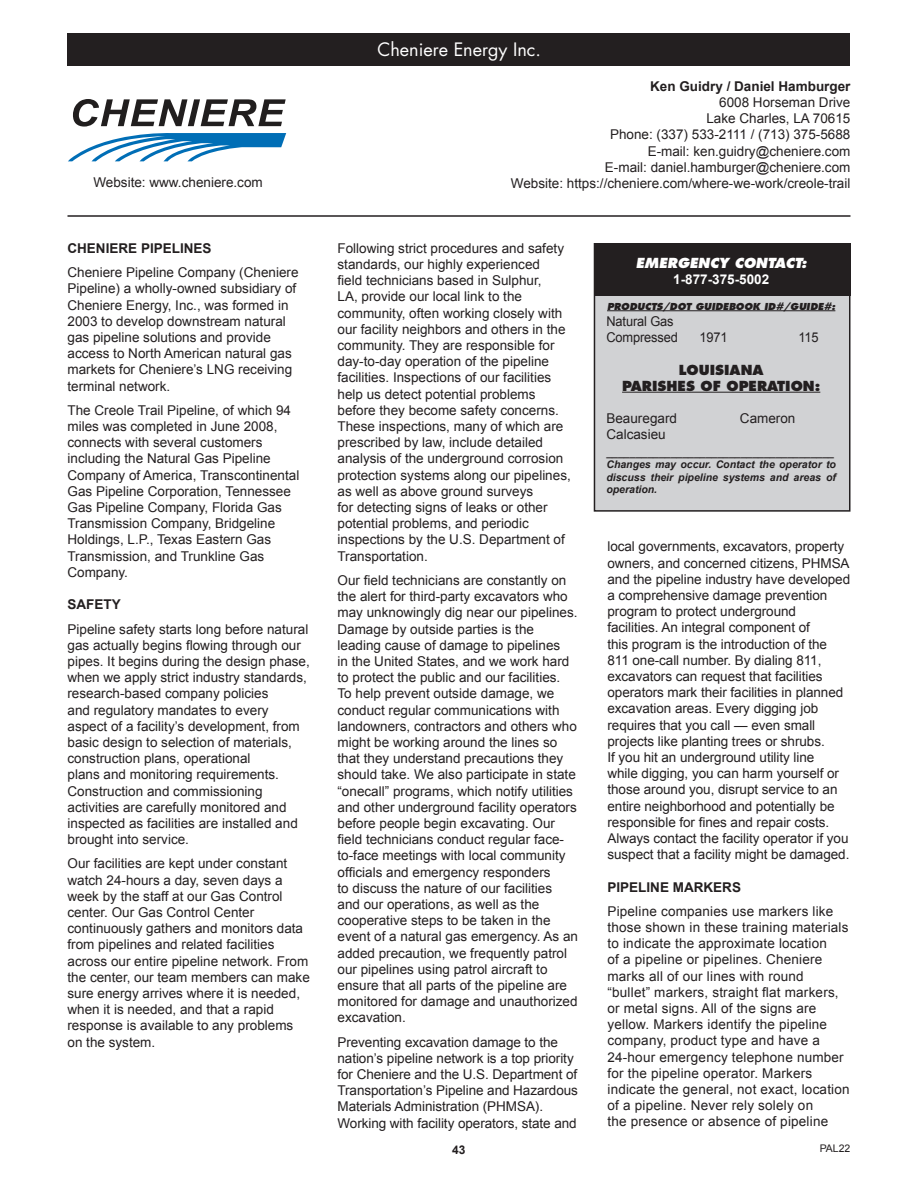
<style>
.page{position:relative;width:918px;height:1188px;background:#fff}
.page>*{position:absolute;margin:0;border:0;box-sizing:border-box;transform-origin:0 0}
.t1{font:18px "Futura";color:#fff}
.t2{font:13.5px/16.2px "Arial";color:#231f20}
.t3{font:700 13.5px "Arial";color:#231f20}
.t4{font:800 13.5px "Futura";color:#231f20}
.t5{font:13.5px "Arial";color:#231f20;scale:.95 1}
.t6{font:italic 800 13.5px "Futura";color:#fff}
.t7{font:700 13.5px "Arial";color:#fff}
.t8{font:700 12px "Arial";color:#231f20}
.t9{font:italic 700 10.5px/12.6px "Arial";color:#231f20;text-align:justify}
.t10{font:10.5px "Arial";color:#231f20}
.t11{font:italic 800 9.3px "Futura";color:#231f20}
</style>
<div class="page">
<hr style="left:68px;top:215px;width:782px;height:2px;background:#231f20">
<div style="left:594px;top:244px;width:256px;height:267px;background:#d1d2d4"></div>
<div style="left:594px;top:243px;width:256px;height:269px;border:2px solid #231f20"></div>
<div style="left:594px;top:244px;width:256px;height:52px;background:#231f20"></div>
<hr style="left:607px;top:311px;width:228px;height:1px;background:#231f20">
<hr style="left:622px;top:392px;width:198px;height:1px;background:#231f20">
<div style="left:68px;top:34px;width:782px;height:32px;background:#231f20"></div>
<svg style="left:68px;top:99px;width:218px;height:62px"></svg>
<p class="t1" style="left:377px;top:38px;width:165px">Cheniere Energy Inc.</p>
<p class="t3" style="left:650px;top:77px;width:202px">Ken Guidry / Daniel Hamburger</p>
<p class="t2" style="left:719px;top:94px;width:133px">6008 Horseman Drive</p>
<p class="t2" style="left:706px;top:111px;width:146px">Lake Charles, LA 70615</p>
<p class="t2" style="left:610px;top:127px;width:242px">Phone: (337) 533-2111 / (713) 375-5688</p>
<p class="t2" style="left:648px;top:143px;width:204px">E-mail: ken.guidry@cheniere.com</p>
<p class="t2" style="left:605px;top:159px;width:247px">E-mail: daniel.hamburger@cheniere.com</p>
<p class="t2" style="left:93px;top:174px;width:171px">Website: www.cheniere.com</p>
<p class="t2" style="left:511px;top:175px;width:341px">Website: https://cheniere.com/where-we-work/creole-trail</p>
<p class="t3" style="left:68px;top:239px;width:146px">CHENIERE PIPELINES</p>
<p class="t2" style="left:68px;top:264px;width:233px">Cheniere Pipeline Company (Cheniere Pipeline) a wholly-owned subsidiary of Cheniere Energy, Inc., was formed in 2003 to develop downstream natural gas pipeline solutions and provide access to North American natural gas markets for Cheniere’s LNG receiving terminal network.</p>
<p class="t2" style="left:68px;top:402px;width:233px">The Creole Trail Pipeline, of which 94 miles was completed in June 2008, connects with several customers including the Natural Gas Pipeline<br>Company of America, Transcontinental<br>Gas Pipeline Corporation, Tennessee<br>Gas Pipeline Company, Florida Gas<br>Transmission Company, Bridgeline<br>Holdings, L.P., Texas Eastern Gas<br>Transmission, and Trunkline Gas<br>Company.</p>
<p class="t3" style="left:68px;top:596px;width:55px">SAFETY</p>
<p class="t2" style="left:68px;top:621px;width:244px">Pipeline safety starts long before natural gas actually begins flowing through our pipes. It begins during the design phase, when we apply strict industry standards, research-based company policies<br>and regulatory mandates to every aspect of a facility’s development, from basic design to selection of materials, construction plans, operational<br>plans and monitoring requirements.<br>Construction and commissioning activities are carefully monitored and inspected as facilities are installed and brought into service.</p>
<p class="t2" style="left:68px;top:856px;width:244px">Our facilities are kept under constant watch 24-hours a day, seven days a week by the staff at our Gas Control center. Our Gas Control Center continuously gathers and monitors data from pipelines and related facilities across our entire pipeline network. From the center, our team members can make sure energy arrives where it is needed, when it is needed, and that a rapid response is available to any problems on the system.</p>
<p class="t2" style="left:338px;top:240px;width:235px">Following strict procedures and safety standards, our highly experienced<br>field technicians based in Sulphur,<br>LA, provide our local link to the community, often working closely with our facility neighbors and others in the community. They are responsible for day-to-day operation of the pipeline facilities. Inspections of our facilities help us detect potential problems before they become safety concerns.<br>These inspections, many of which are prescribed by law, include detailed analysis of the underground corrosion protection systems along our pipelines, as well as above ground surveys<br>for detecting signs of leaks or other potential problems, and periodic inspections by the U.S. Department of Transportation.</p>
<p class="t2" style="left:338px;top:572px;width:242px">Our field technicians are constantly on the alert for third-party excavators who may unknowingly dig near our pipelines.<br>Damage by outside parties is the leading cause of damage to pipelines<br>in the United States, and we work hard to protect the public and our facilities.<br>To help prevent outside damage, we conduct regular communications with landowners, contractors and others who might be working around the lines so that they understand precautions they should take. We also participate in state “onecall” programs, which notify utilities and other underground facility operators before people begin excavating. Our field technicians conduct regular face&shy;to-face meetings with local community officials and emergency responders<br>to discuss the nature of our facilities<br>and our operations, as well as the cooperative steps to be taken in the event of a natural gas emergency. As an added precaution, we frequently patrol our pipelines using patrol aircraft to ensure that all parts of the pipeline are monitored for damage and unauthorized excavation.</p>
<p class="t2" style="left:338px;top:1034px;width:242px">Preventing excavation damage to the nation’s pipeline network is a top priority for Cheniere and the U.S. Department of Transportation’s Pipeline and Hazardous Materials Administration (PHMSA).<br>Working with facility operators, state and</p>
<p class="t6" style="left:636px;top:254px;width:172px">EMERGENCY CONTACT:</p>
<p class="t7" style="left:673px;top:271px;width:98px">1-877-375-5002</p>
<p class="t11" style="left:607px;top:300px;width:230px">PRODUCTS/DOT GUIDEBOOK ID#/GUIDE#:</p>
<p class="t5" style="left:606px;top:312px;width:72px">Natural Gas</p>
<p class="t5" style="left:606px;top:329px;width:77px">Compressed</p>
<p class="t5" style="left:699px;top:329px;width:31px">1971</p>
<p class="t5" style="left:798px;top:329px;width:23px">115</p>
<p class="t4" style="left:679px;top:361px;width:86px">LOUISIANA</p>
<p class="t4" style="left:622px;top:377px;width:200px">PARISHES OF OPERATION:</p>
<p class="t2" style="left:606px;top:411px;width:72px">Beauregard</p>
<p class="t2" style="left:740px;top:411px;width:57px">Cameron</p>
<p class="t2" style="left:606px;top:427px;width:61px">Calcasieu</p>
<p class="t9" style="left:606px;top:446px;width:229px">_______________________________________</p>
<p class="t9" style="left:606px;top:459px;width:231px">Changes may occur. Contact the operator to discuss their pipeline systems and areas of operation.</p>
<p class="t2" style="left:608px;top:539px;width:244px">local governments, excavators, property owners, and concerned citizens, PHMSA and the pipeline industry have developed a comprehensive damage prevention program to protect underground facilities. An integral component of<br>this program is the introduction of the 811 one-call number. By dialing 811, excavators can request that facilities operators mark their facilities in planned excavation areas. Every digging job requires that you call — even small projects like planting trees or shrubs.<br>If you hit an underground utility line<br>while digging, you can harm yourself or those around you, disrupt service to an entire neighborhood and potentially be responsible for fines and repair costs.<br>Always contact the facility operator if you suspect that a facility might be damaged.</p>
<p class="t3" style="left:608px;top:878px;width:135px">PIPELINE MARKERS</p>
<p class="t2" style="left:608px;top:903px;width:244px">Pipeline companies use markers like those shown in these training materials to indicate the approximate location<br>of a pipeline or pipelines. Cheniere marks all of our lines with round “bullet” markers, straight flat markers, or metal signs. All of the signs are yellow. Markers identify the pipeline company, product type and have a 24-hour emergency telephone number for the pipeline operator. Markers indicate the general, not exact, location of a pipeline. Never rely solely on<br>the presence or absence of pipeline</p>
<p class="t8" style="left:452px;top:1141px;width:15px">43</p>
<p class="t10" style="left:820px;top:1142px;width:32px">PAL22</p>
</div>
